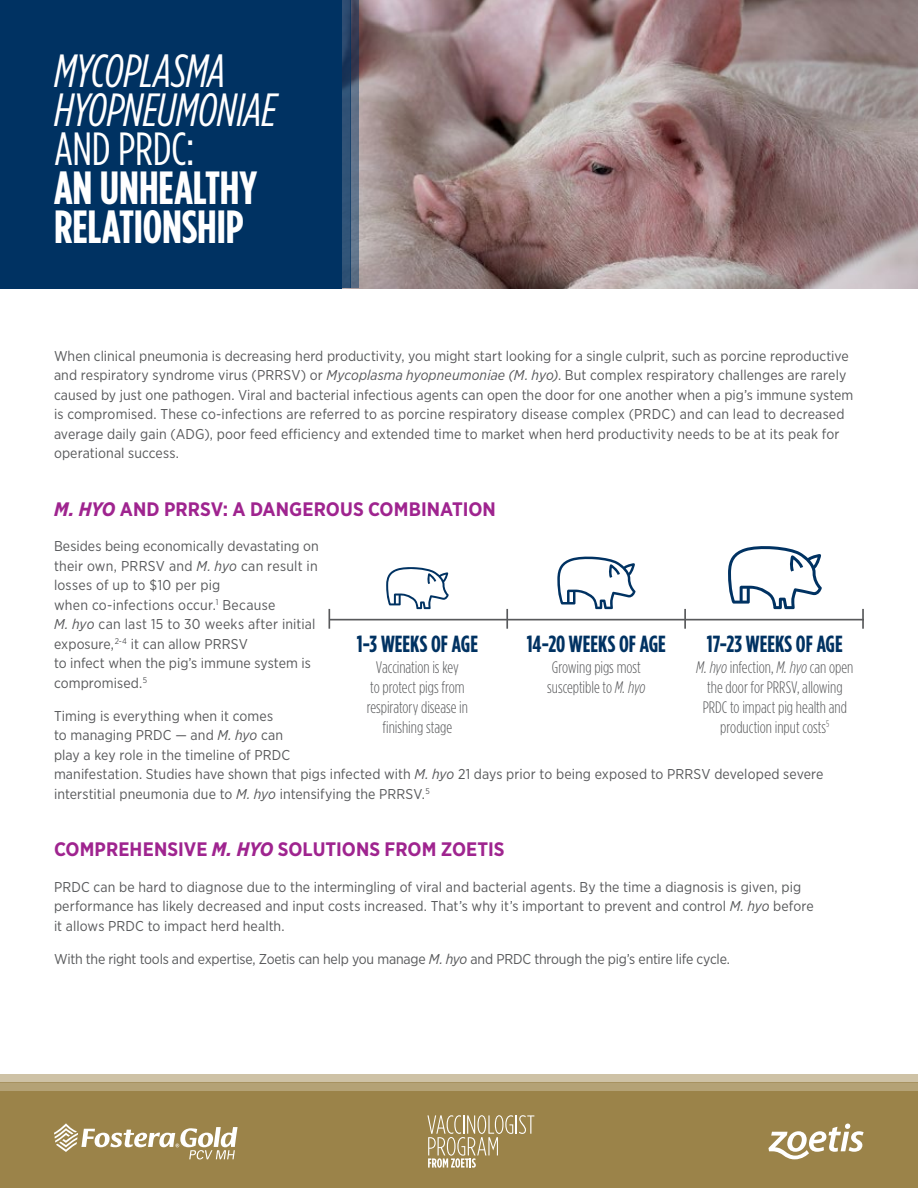
<style>
.page{position:relative;width:918px;height:1188px;background:#fff}
.page>*{position:absolute;margin:0;border:0;box-sizing:border-box;transform-origin:0 0}
.t1{font:italic 46.5px/39px "Gotham Condensed";letter-spacing:-.015em;color:#fff}
.t2{font:700 46.5px/39px "Gotham Condensed";color:#fff}
.t3{font:46.5px "Gotham Condensed";letter-spacing:-.005em;color:#fff}
.t4{font:700 23.25px "Gotham Condensed";color:#003262}
.t5{font:700 19.5px "Gotham Narrow";letter-spacing:.005em;color:#9f248f}
.t6{font:300 16.65px/20px "Gotham Condensed";letter-spacing:-.005em;color:#58595b;text-align:center}
.t7{font:14.25px/19.5px "Gotham Narrow";letter-spacing:.005em;color:#58595b}
.t8{font:14.25px "Gotham Narrow";letter-spacing:-.015em;color:#58595b}
.s1{font-style:italic}
</style>
<div class="page">
<img style="left:359px;top:0;width:559px;height:288px">
<div style="left:0;top:0;width:342px;height:288px;background:#003262"></div>
<hr style="left:329px;top:619px;width:535px;height:1px;background:#58595b">
<svg style="left:329px;top:609px;width:1px;height:20px"></svg>
<hr style="left:862px;top:609px;width:2px;height:20px;background:#58595b">
<hr style="left:684px;top:609px;width:2px;height:20px;background:#58595b">
<hr style="left:506px;top:609px;width:2px;height:20px;background:#58595b">
<svg style="left:386px;top:567px;width:63px;height:42px"></svg>
<svg style="left:557px;top:557px;width:78px;height:52px"></svg>
<svg style="left:728px;top:546px;width:94px;height:63px"></svg>
<div style="left:0;top:1091px;width:918px;height:97px;background:#9b8349"></div>
<svg style="left:768px;top:1124px;width:96px;height:35px"></svg>
<svg style="left:54px;top:1123px;width:184px;height:36px"></svg>
<svg style="left:342px;top:0;width:9px;height:288px;background:#294b70"></svg>
<svg style="left:351px;top:0;width:8px;height:288px;background:#55637a"></svg>
<div style="left:0;top:1082px;width:918px;height:9px;background:#b4a276"></div>
<div style="left:0;top:1074px;width:918px;height:9px;background:#cec2a6"></div>
<svg style="left:427px;top:1115px;width:107px;height:53px"></svg>
<h1 class="t1" style="left:54px;top:50px;width:224px">MYCOPLASMA<br>HYOPNEUMONIAE</h1>
<h1 class="t3" style="left:54px;top:122px;width:142px">AND PRDC:</h1>
<h1 class="t2" style="left:54px;top:168px;width:205px">AN UNHEALTHY<br>RELATIONSHIP</h1>
<p class="t7" style="left:54px;top:346px;width:801px">When clinical pneumonia is decreasing herd productivity, you might start looking for a single culprit, such as porcine reproductive and respiratory syndrome virus (PRRSV) or <span class="s1">Mycoplasma hyopneumoniae (M. hyo)</span>. But complex respiratory challenges are rarely caused by just one pathogen. Viral and bacterial infectious agents can open the door for one another when a pig’s immune system is compromised. These co-infections are referred to as porcine respiratory disease complex (PRDC) and can lead to decreased average daily gain (ADG), poor feed efficiency and extended time to market when herd productivity needs to be at its peak for operational success.</p>
<h3 class="t5" style="left:54px;top:496px;width:443px"><span class="s1">M. HYO</span> AND PRRSV: A DANGEROUS COMBINATION</h3>
<p class="t7" style="left:54px;top:536px;width:266px">Besides being economically devastating on their own, PRRSV and <span class="s1">M. hyo</span> can result in losses of up to $10 per pig<br>when co-infections occur.<sup>1</sup> Because<br><span class="s1">M. hyo</span> can last 15 to 30 weeks after initial exposure,<sup>2-4</sup> it can allow PRRSV<br>to infect when the pig’s immune system is compromised.<sup>5</sup></p>
<p class="t7" style="left:54px;top:706px;width:771px">Timing is everything when it comes<br>to managing PRDC — and <span class="s1">M. hyo</span> can<br>play a key role in the timeline of PRDC<br>manifestation. Studies have shown that pigs infected with <span class="s1">M. hyo</span> 21 days prior to being exposed to PRRSV developed severe interstitial pneumonia due to <span class="s1">M. hyo</span> intensifying the PRRSV.<sup>5</sup></p>
<h2 class="t4" style="left:357px;top:630px;width:123px">1-3 WEEKS OF AGE</h2>
<h2 class="t4" style="left:527px;top:630px;width:141px">14-20 WEEKS OF AGE</h2>
<h2 class="t4" style="left:707px;top:630px;width:137px">17-23 WEEKS OF AGE</h2>
<p class="t6" style="left:367px;top:657px;width:103px">Vaccination is key<br>to protect pigs from respiratory disease in finishing stage</p>
<p class="t6" style="left:547px;top:657px;width:100px;text-align:left">Growing pigs most susceptible to <span class="s1">M. hyo</span></p>
<p class="t6" style="left:696px;top:657px;width:159px"><span class="s1">M. hyo</span> infection, <span class="s1">M. hyo</span> can open the door for PRRSV, allowing<br>PRDC to impact pig health and production input costs<sup>5</sup></p>
<h3 class="t5" style="left:54px;top:837px;width:452px">COMPREHENSIVE <span class="s1">M. HYO</span> SOLUTIONS FROM ZOETIS</h3>
<p class="t7" style="left:54px;top:877px;width:761px">PRDC can be hard to diagnose due to the intermingling of viral and bacterial agents. By the time a diagnosis is given, pig performance has likely decreased and input costs increased. That’s why it’s important to prevent and control <span class="s1">M. hyo</span> before it allows PRDC to impact herd health.</p>
<p class="t8" style="left:54px;top:950px;width:678px">With the right tools and expertise, Zoetis can help you manage <span class="s1">M. hyo</span> and PRDC through the pig’s entire life cycle.</p>
</div>
